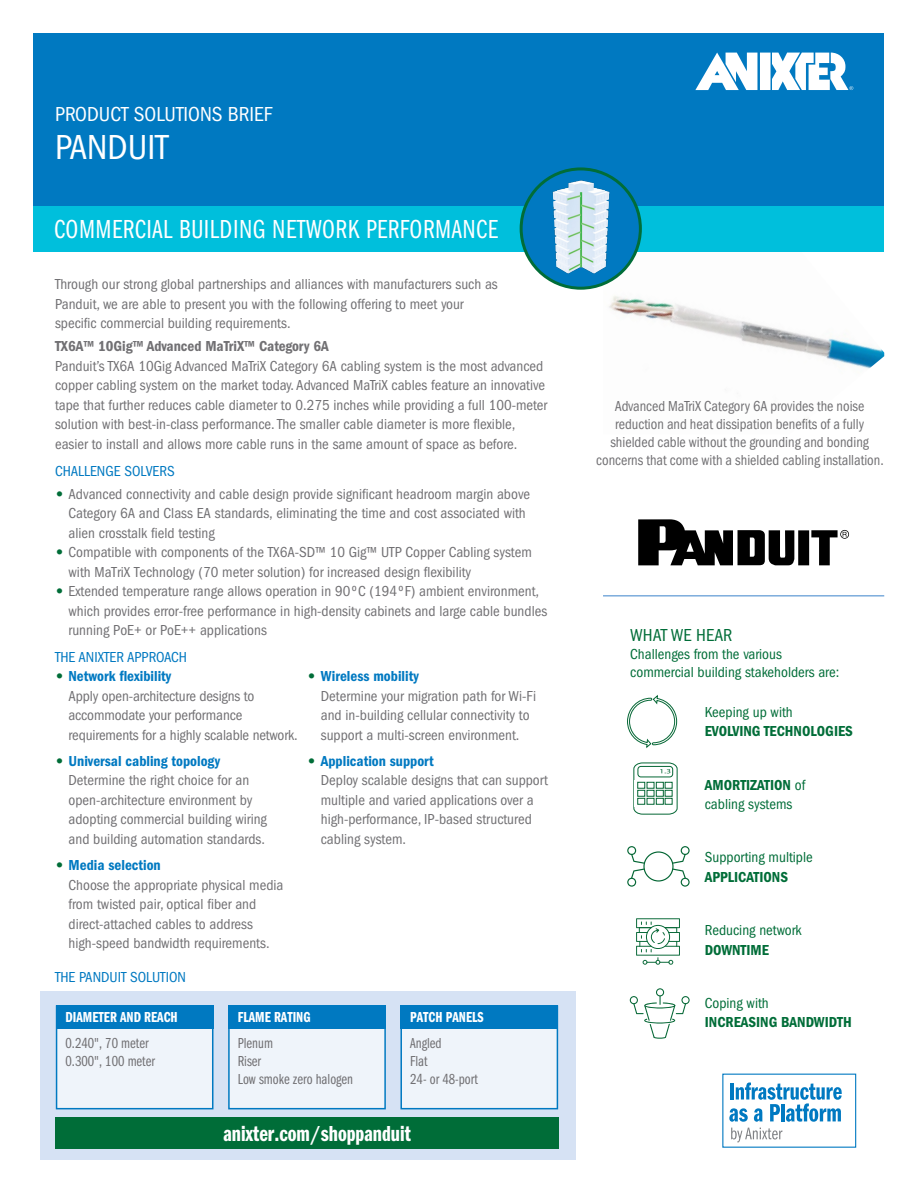
<style>
.page{position:relative;width:918px;height:1188px;background:#fff}
.page>*{position:absolute;margin:0;border:0;box-sizing:border-box;transform-origin:0 0}
.t1{font:condensed 36px "ITC Franklin Gothic Std";color:#fff}
.t2{font:27px "ITC Franklin Gothic Std Bk Cp";letter-spacing:.02em;color:#fff}
.t3{font:22.5px "ITC Franklin Gothic Std Dm Cp";color:#fff}
.t4{font:condensed 21px "ITC Franklin Gothic Std";color:#fff}
.t5{font:condensed 18px "ITC Franklin Gothic Std";color:#006d38}
.t6{font:condensed 15px/19.5px "ITC Franklin Gothic Std";color:#717073}
.t7{font:condensed 15px/18px "ITC Franklin Gothic Std";color:#717073;text-align:center;scale:.95 1}
.t8{font:condensed 15px/18px "ITC Franklin Gothic Std";color:#006d38}
.t9{font:15px "ITC Franklin Gothic Std Dm Cd";color:#0079c1}
.t10{font:15px/18px "ITC Franklin Gothic Std Bk Cp";color:#717073}
.t11{font:15px "ITC Franklin Gothic Std Dm Cd";color:#006d38}
.t12{font:condensed 15px "ITC Franklin Gothic Std";color:#0079c1}
.t13{font:15px "ITC Franklin Gothic Std Dm Cp";color:#fff}
.t14{font:15px "ITC Franklin Gothic Std Dm Cd";color:#717073}
.s1{font-family:"ITC Franklin Gothic Std Hvy";font-stretch:normal;color:#006d38}
.s2{font-family:"ITC Franklin Gothic Std Hvy";color:#006d38}
.s3{font-family:"ITC Franklin Gothic Std";font-stretch:condensed}
</style>
<div class="page">
<img style="left:603px;top:251px;width:281px;height:174px">
<div style="left:34px;top:34px;width:850px;height:172px;background:#0079c1"></div>
<div style="left:34px;top:206px;width:850px;height:45px;background:#00bfdc"></div>
<img style="left:521px;top:169px;width:119px;height:119px;border-radius:60px">
<div style="left:520px;top:167px;width:122px;height:123px;border:3px solid #006d38;border-radius:50%"></div>
<div style="left:760px;top:53px;width:11px;height:37px;background:#fff"></div>
<svg style="left:695px;top:53px;width:62px;height:37px"></svg>
<svg style="left:772px;top:53px;width:81px;height:37px"></svg>
<svg style="left:729px;top:1083px;width:113px;height:39px"></svg>
<svg style="left:731px;top:1128px;width:51px;height:14px"></svg>
<div style="left:40px;top:992px;width:536px;height:168px;background:#d6e2f4"></div>
<div style="left:57px;top:1006px;width:156px;height:103px;background:#eff4fa"></div>
<div style="left:56px;top:1005px;width:157px;height:104px;border:2px solid #0079c1"></div>
<div style="left:229px;top:1006px;width:156px;height:103px;background:#eff4fa"></div>
<div style="left:228px;top:1005px;width:158px;height:104px;border:2px solid #0079c1"></div>
<div style="left:401px;top:1006px;width:156px;height:103px;background:#eff4fa"></div>
<div style="left:400px;top:1005px;width:158px;height:104px;border:2px solid #0079c1"></div>
<div style="left:56px;top:1005px;width:157px;height:23px;background:#0079c1"></div>
<div style="left:228px;top:1005px;width:158px;height:23px;background:#0079c1"></div>
<div style="left:400px;top:1005px;width:158px;height:23px;background:#0079c1"></div>
<div style="left:55px;top:1118px;width:504px;height:31px;background:#006d38"></div>
<hr style="left:603px;top:595px;width:281px;height:2px;background:#7cacdc">
<svg style="left:627px;top:695px;width:50px;height:53px"></svg>
<svg style="left:633px;top:762px;width:45px;height:53px"></svg>
<svg style="left:636px;top:918px;width:44px;height:47px"></svg>
<svg style="left:630px;top:988px;width:60px;height:51px"></svg>
<svg style="left:627px;top:846px;width:63px;height:41px"></svg>
<svg style="left:638px;top:519px;width:211px;height:46px"></svg>
<h3 class="t4" style="left:55px;top:102px;width:219px">PRODUCT SOLUTIONS BRIEF</h3>
<h1 class="t1" style="left:55px;top:127px;width:115px">PANDUIT</h1>
<h2 class="t2" style="left:54px;top:214px;width:445px">COMMERCIAL BUILDING NETWORK PERFORMANCE</h2>
<p class="t6" style="left:55px;top:274px;width:444px">Through our strong global partnerships and alliances with manufacturers such as<br>Panduit, we are able to present you with the following offering to meet your specific commercial building requirements.</p>
<p class="t14" style="left:55px;top:338px;width:275px">TX6A™ 10Gig™ Advanced MaTriX™ Category 6A</p>
<p class="t6" style="left:55px;top:356px;width:494px">Panduit’s TX6A 10Gig Advanced MaTriX Category 6A cabling system is the most advanced copper cabling system on the market today. Advanced MaTriX cables feature an innovative tape that further reduces cable diameter to 0.275 inches while providing a full 100-meter solution with best-in-class performance. The smaller cable diameter is more flexible, easier to install and allows more cable runs in the same amount of space as before.</p>
<p class="t12" style="left:55px;top:463px;width:121px">CHALLENGE SOLVERS</p>
<p class="t6" style="left:69px;top:484px;width:463px;text-indent:-14px"><span class="s1">•</span> Advanced connectivity and cable design provide significant headroom margin above<br>Category 6A and Class EA standards, eliminating the time and cost associated with alien crosstalk field testing</p>
<p class="t6" style="left:69px;top:543px;width:465px;text-indent:-14px"><span class="s1">•</span> Compatible with components of the TX6A-SD™ 10 Gig™ UTP Copper Cabling system with MaTriX Technology (70 meter solution) for increased design flexibility</p>
<p class="t6" style="left:69px;top:582px;width:480px;text-indent:-14px"><span class="s1">•</span> Extended temperature range allows operation in 90ºC (194ºF) ambient environment, which provides error-free performance in high-density cabinets and large cable bundles running PoE+ or PoE++ applications</p>
<p class="t12" style="left:55px;top:648px;width:134px">THE ANIXTER APPROACH</p>
<p class="t9" style="left:55px;top:668px;width:118px"><span class="s2">•</span> Network flexibility</p>
<p class="t6" style="left:69px;top:686px;width:231px">Apply open-architecture designs to accommodate your performance requirements for a highly scalable network.</p>
<p class="t9" style="left:55px;top:752px;width:167px"><span class="s2">•</span> Universal cabling topology</p>
<p class="t6" style="left:69px;top:771px;width:200px">Determine the right choice for an open-architecture environment by adopting commercial building wiring and building automation standards.</p>
<p class="t9" style="left:55px;top:857px;width:107px"><span class="s2">•</span> Media selection</p>
<p class="t6" style="left:69px;top:875px;width:216px">Choose the appropriate physical media from twisted pair, optical fiber and direct-attached cables to address high-speed bandwidth requirements.</p>
<p class="t9" style="left:307px;top:668px;width:113px"><span class="s2">•</span> Wireless mobility</p>
<p class="t6" style="left:321px;top:686px;width:217px">Determine your migration path for Wi-Fi and in-building cellular connectivity to support a multi-screen environment.</p>
<p class="t9" style="left:307px;top:752px;width:128px"><span class="s2">•</span> Application support</p>
<p class="t6" style="left:321px;top:771px;width:229px">Deploy scalable designs that can support multiple and varied applications over a high-performance, IP-based structured cabling system.</p>
<p class="t12" style="left:55px;top:969px;width:132px">THE PANDUIT SOLUTION</p>
<p class="t13" style="left:66px;top:1009px;width:114px">DIAMETER AND REACH</p>
<p class="t13" style="left:238px;top:1009px;width:74px">FLAME RATING</p>
<p class="t13" style="left:410px;top:1009px;width:75px">PATCH PANELS</p>
<p class="t10" style="left:66px;top:1034px;width:91px">0.240", 70 meter<br>0.300", 100 meter</p>
<p class="t10" style="left:238px;top:1034px;width:117px">Plenum<br>Riser<br>Low smoke zero halogen</p>
<p class="t10" style="left:410px;top:1034px;width:69px">Angled<br>Flat<br>24- or 48-port</p>
<h3 class="t3" style="left:223px;top:1121px;width:189px">anixter.com/shoppanduit</h3>
<p class="t7" style="left:596px;top:397px;width:304px">Advanced MaTriX Category 6A provides the noise reduction and heat dissipation benefits of a fully shielded cable without the grounding and bonding concerns that come with a shielded cabling installation.</p>
<p class="t5" style="left:630px;top:625px;width:104px">WHAT WE HEAR</p>
<p class="t8" style="left:630px;top:645px;width:211px">Challenges from the various commercial building stakeholders are:</p>
<p class="t8" style="left:705px;top:703px;width:89px">Keeping up with</p>
<p class="t11" style="left:705px;top:723px;width:150px">EVOLVING TECHNOLOGIES</p>
<p class="t11" style="left:705px;top:776px;width:102px">AMORTIZATION <span class="s3">of</span></p>
<p class="t8" style="left:705px;top:795px;width:89px">cabling systems</p>
<p class="t8" style="left:705px;top:849px;width:109px">Supporting multiple</p>
<p class="t11" style="left:705px;top:868px;width:85px">APPLICATIONS</p>
<p class="t8" style="left:705px;top:921px;width:98px">Reducing network</p>
<p class="t11" style="left:705px;top:941px;width:66px">DOWNTIME</p>
<p class="t8" style="left:705px;top:994px;width:66px">Coping with</p>
<p class="t11" style="left:705px;top:1014px;width:148px">INCREASING BANDWIDTH</p>
</div>
